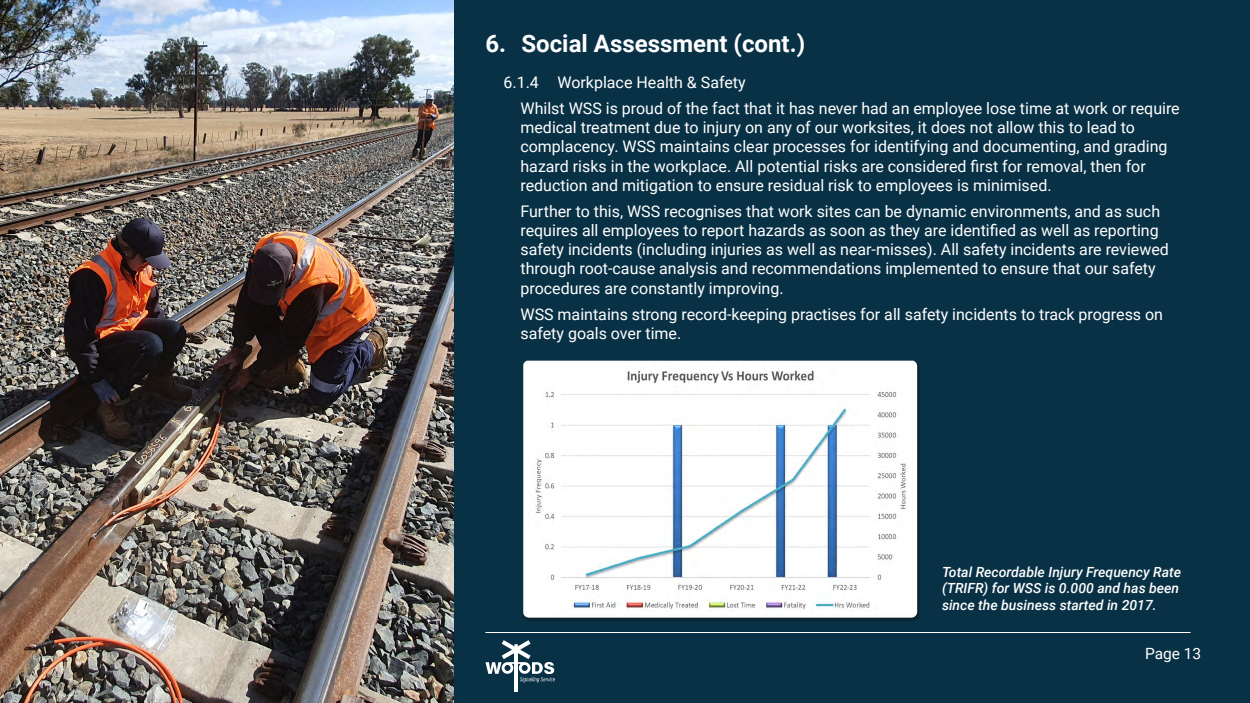
<style>
.page{position:relative;width:1250px;height:703px;background:#093145}
.page>*{position:absolute;margin:0;border:0;box-sizing:border-box;transform-origin:0 0}
.t1{font:700 24px "Roboto";color:#fff}
.t2{font:16px/19.2px "Roboto";color:#fff}
.t3{font:15.5px "Roboto";color:#fff}
.t4{font:italic 500 14px/16.8px "Roboto";color:#fff}
</style>
<div class="page">
<hr style="left:486px;top:632px;width:704px;height:1px;background:#fff">
<hr style="left:515px;top:648px;width:3px;height:44px;background:#fff">
<svg style="left:485px;top:640px;width:70px;height:42px"></svg>
<img style="left:0;top:0;width:454px;height:703px">
<div style="left:523px;top:360px;width:398px;height:262px;background:#000;opacity:.3"></div>
<img style="left:523px;top:361px;width:394px;height:257px">
<h1 class="t1" style="left:486px;top:27px;width:321px">6. Social Assessment (cont.)</h1>
<p class="t2" style="left:520px;top:69px;width:661px;line-height:26px;text-indent:-17px">6.1.4 Workplace Health &amp; Safety<br>Whilst WSS is proud of the fact that it has never had an employee lose time at work or require</p>
<p class="t2" style="left:520px;top:117px;width:649px">medical treatment due to injury on any of our worksites, it does not allow this to lead to complacency. WSS maintains clear processes for identifying and documenting, and grading hazard risks in the workplace. All potential risks are considered first for removal, then for reduction and mitigation to ensure residual risk to employees is minimised.</p>
<p class="t2" style="left:520px;top:201px;width:650px">Further to this, WSS recognises that work sites can be dynamic environments, and as such requires all employees to report hazards as soon as they are identified as well as reporting safety incidents (including injuries as well as near-misses). All safety incidents are reviewed through root-cause analysis and recommendations implemented to ensure that our safety procedures are constantly improving.</p>
<p class="t2" style="left:520px;top:304px;width:644px">WSS maintains strong record-keeping practises for all safety incidents to track progress on safety goals over time.</p>
<p class="t4" style="left:942px;top:563px;width:241px">Total Recordable Injury Frequency Rate (TRIFR) for WSS is 0.000 and has been since the business started in 2017.</p>
<p class="t3" style="left:1145px;top:643px;width:58px">Page 13</p>
</div>
